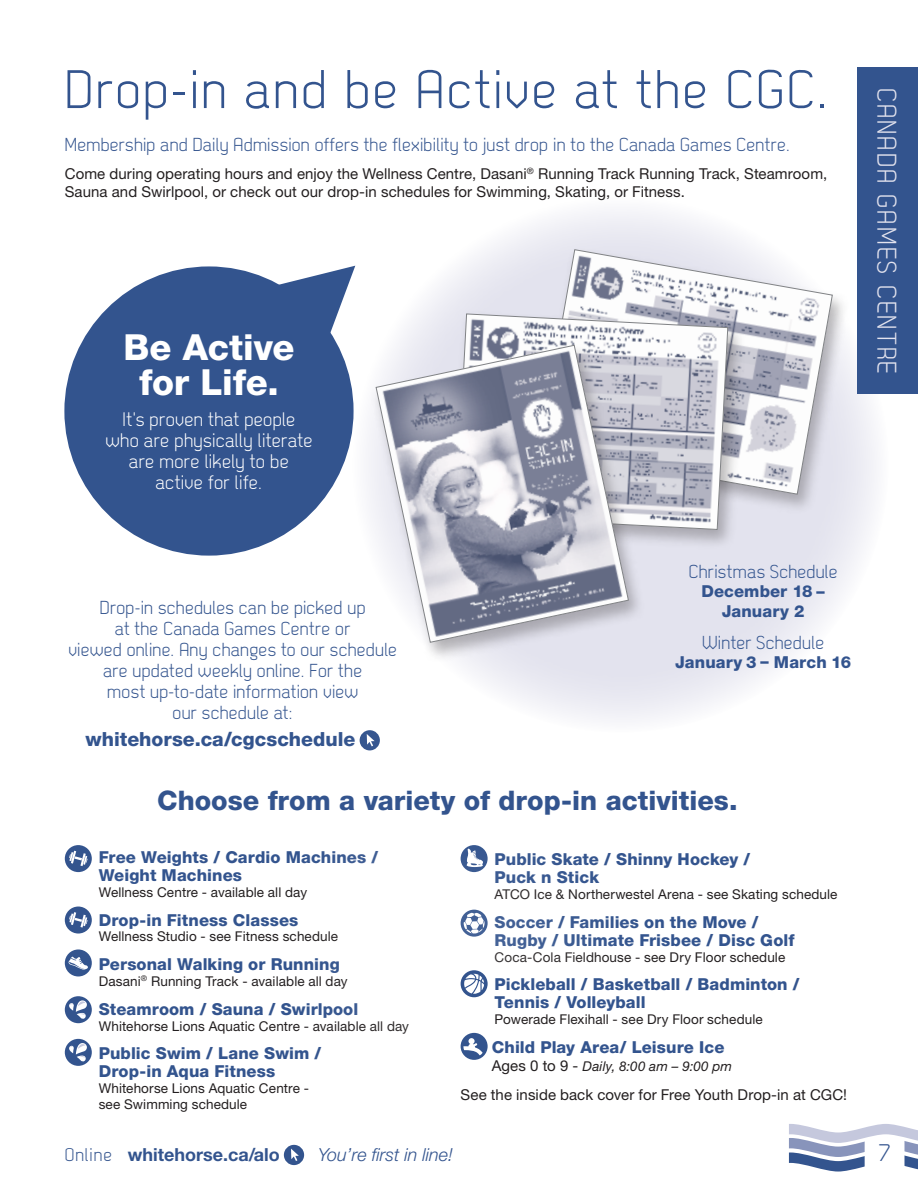
<style>
.page{position:relative;width:918px;height:1188px;background:#fff}
.page>*{position:absolute;margin:0;border:0;box-sizing:border-box;transform-origin:0 0}
.t1{font:54px "Dekar";letter-spacing:.04em;color:#33548e}
.t2{font:800 36px/34.5px "Helvetica Neue LT Std";letter-spacing:-.005em;color:#fff;text-align:center}
.t3{font:800 27px "Helvetica Neue LT Std";color:#33548e}
.t4{font:27px "Dekar";letter-spacing:.075em;color:#e3e3ee}
.t5{font:24px "Dekar";color:#33548e}
.t6{font:19.5px/21px "Dekar";letter-spacing:.015em;color:#fff;text-align:center}
.t7{font:800 19.5px "Helvetica Neue LT Std";color:#33548e}
.t8{font:18.75px/21px "Dekar";letter-spacing:.015em;color:#33548e;text-align:center}
.t9{font:700 18px "Helvetica Neue LT Std";color:#33548e}
.t10{font:italic 300 18px "Helvetica Neue LT Std";color:#33548e}
.t11{font:800 16.5px/18px "Helvetica Neue LT Std";letter-spacing:.005em;color:#33548e}
.t12{font:15px/18px "Helvetica Neue LT Std";letter-spacing:.005em;color:#231f20}
.t13{font:13.5px/15.8px "Helvetica Neue LT Std";letter-spacing:.01em;color:#231f20}
.t14{font:italic 13.5px "Helvetica Neue LT Std";letter-spacing:.02em;color:#231f20}
.s1{font-style:normal;font-size:15px}
.s2{font-family:"Dekar";font-weight:400;font-size:18.3px}
</style>
<div class="page">
<svg style="left:353px;top:197px;width:536px;height:535px"></svg>
<div style="left:533px;top:246px;width:317px;height:269px;background:#231f20;opacity:.3"></div>
<svg style="left:539px;top:249px;width:294px;height:246px"></svg>
<div style="left:449px;top:310px;width:297px;height:241px;background:#231f20;opacity:.3"></div>
<svg style="left:456px;top:314px;width:272px;height:216px"></svg>
<div style="left:369px;top:341px;width:277px;height:322px;background:#231f20;opacity:.3"></div>
<svg style="left:376px;top:345px;width:253px;height:298px"></svg>
<svg style="left:65px;top:845px;width:27px;height:27px"></svg>
<svg style="left:65px;top:907px;width:27px;height:27px"></svg>
<svg style="left:65px;top:949px;width:27px;height:27px"></svg>
<div style="left:65px;top:996px;width:27px;height:27px;background:#33548e;border-radius:50%"></div>
<svg style="left:69px;top:1000px;width:18px;height:19px"></svg>
<div style="left:65px;top:1039px;width:27px;height:27px;background:#33548e;border-radius:50%"></div>
<svg style="left:69px;top:1043px;width:18px;height:19px"></svg>
<div style="left:264px;top:648px;width:420px;height:420px;background:#fff;opacity:.4"></div>
<div style="left:264px;top:774px;width:420px;height:414px;background:#fff"></div>
<svg style="left:461px;top:970px;width:27px;height:27px"></svg>
<svg style="left:464px;top:974px;width:20px;height:20px"></svg>
<div style="left:461px;top:1033px;width:27px;height:27px;background:#33548e;border-radius:50%"></div>
<svg style="left:463px;top:1038px;width:20px;height:17px"></svg>
<svg style="left:789px;top:1124px;width:129px;height:48px"></svg>
<div style="left:64px;top:266px;width:290px;height:290px;background:#33548e;border-radius:50%"></div>
<svg style="left:278px;top:266px;width:77px;height:77px"></svg>
<div style="left:857px;top:68px;width:61px;height:326px;background:#33548e"></div>
<svg style="left:284px;top:1145px;width:20px;height:20px"></svg>
<h1 class="t1" style="left:65px;top:63px;width:764px">Drop-in and be Active at the CGC.</h1>
<p class="t8" style="left:65px;top:134px;width:727px">Membership and Daily Admission offers the flexibility to just drop in to the Canada Games Centre.</p>
<p class="t12" style="left:65px;top:165px;width:764px">Come during operating hours and enjoy the Wellness Centre, Dasani<sup>®</sup> Running Track Running Track, Steamroom,<br>Sauna and Swirlpool, or check out our drop-in schedules for Swimming, Skating, or Fitness.</p>
<h2 class="t2" style="left:123px;top:330px;width:173px">Be Active for Life.</h2>
<p class="t6" style="left:106px;top:410px;width:208px">It's proven that people who are physically literate are more likely to be active for life.</p>
<h3 class="t4" style="left:900px;top:88px;width:288px;rotate:90deg">CANADA GAMES CENTRE</h3>
<p class="t8" style="left:68px;top:598px;width:330px">Drop-in schedules can be picked up<br>at the Canada Games Centre or<br>viewed online. Any changes to our schedule are updated weekly online. For the<br>most up-to-date information view<br>our schedule at:</p>
<p class="t7" style="left:86px;top:727px;width:271px">whitehorse.ca/cgcschedule</p>
<p class="t8" style="left:689px;top:562px;width:150px">Christmas Schedule</p>
<p class="t11" style="left:701px;top:582px;width:125px;line-height:19.5px;text-align:center">December 18 –<br>January 2</p>
<p class="t8" style="left:702px;top:632px;width:123px">Winter Schedule</p>
<p class="t11" style="left:675px;top:653px;width:178px">January 3 – March 16</p>
<h3 class="t3" style="left:157px;top:784px;width:582px">Choose from a variety of drop-in activities.</h3>
<p class="t11" style="left:99px;top:848px;width:281px">Free Weights / Cardio Machines /<br>Weight Machines</p>
<p class="t13" style="left:99px;top:884px;width:210px">Wellness Centre - available all day</p>
<p class="t11" style="left:99px;top:911px;width:201px">Drop-in Fitness Classes</p>
<p class="t13" style="left:99px;top:929px;width:241px">Wellness Studio - see Fitness schedule</p>
<p class="t11" style="left:99px;top:955px;width:243px">Personal Walking or Running</p>
<p class="t13" style="left:99px;top:973px;width:250px">Dasani<sup>®</sup> Running Track - available all day</p>
<p class="t11" style="left:99px;top:1000px;width:261px">Steamroom / Sauna / Swirlpool</p>
<p class="t13" style="left:99px;top:1018px;width:312px">Whitehorse Lions Aquatic Centre - available all day</p>
<p class="t11" style="left:99px;top:1044px;width:224px">Public Swim / Lane Swim /<br>Drop-in Aqua Fitness</p>
<p class="t13" style="left:99px;top:1080px;width:212px">Whitehorse Lions Aquatic Centre - see Swimming schedule</p>
<p class="t11" style="left:495px;top:850px;width:257px">Public Skate / Shinny Hockey /<br>Puck n Stick</p>
<p class="t13" style="left:495px;top:886px;width:345px">ATCO Ice &amp; Northerwestel Arena - see Skating schedule</p>
<p class="t11" style="left:495px;top:913px;width:301px">Soccer / Families on the Move /<br>Rugby / Ultimate Frisbee / Disc Golf</p>
<p class="t13" style="left:495px;top:949px;width:292px">Coca-Cola Fieldhouse - see Dry Floor schedule</p>
<p class="t11" style="left:495px;top:975px;width:307px">Pickleball / Basketball / Badminton /<br>Tennis / Volleyball</p>
<p class="t13" style="left:495px;top:1011px;width:270px">Powerade Flexihall - see Dry Floor schedule</p>
<p class="t11" style="left:492px;top:1038px;width:234px">Child Play Area/ Leisure Ice</p>
<p class="t14" style="left:492px;top:1058px;width:242px"><span class="s1">Ages 0 to 9 -</span> Daily, 8:00 am – 9:00 pm</p>
<p class="t12" style="left:461px;top:1085px;width:388px">See the inside back cover for Free Youth Drop-in at CGC!</p>
<p class="t9" style="left:65px;top:1143px;width:216px"><span class="s2">Online</span> whitehorse.ca/alo</p>
<p class="t10" style="left:318px;top:1144px;width:137px">You’re first in line!</p>
<h3 class="t5" style="left:879px;top:1141px;width:13px">7</h3>
</div>
